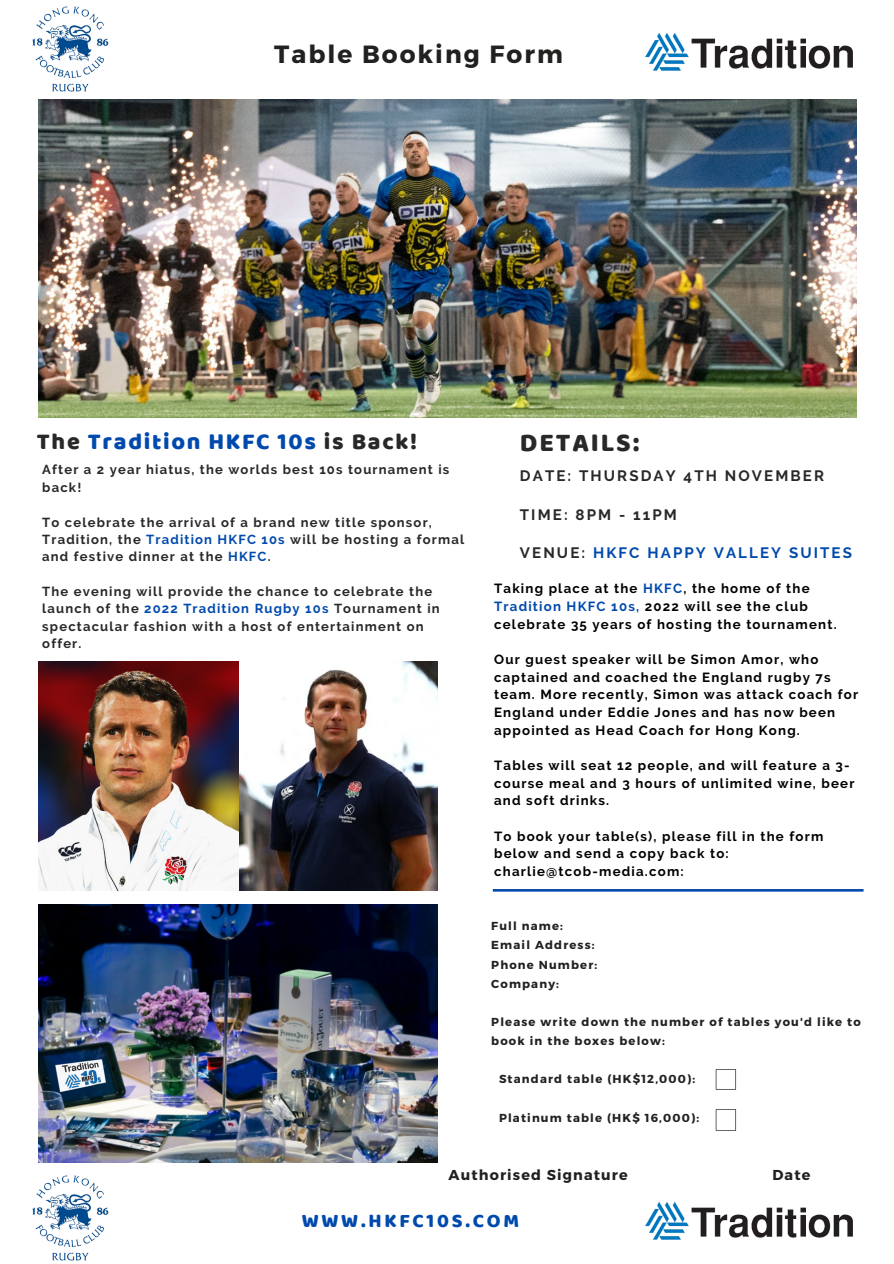
<style>
.page{position:relative;width:894px;height:1264px;background:#fff}
.page>*{position:absolute;margin:0;border:0;box-sizing:border-box;transform-origin:0 0}
.t1{font:26.55px "Baloo Thambi";letter-spacing:.07em;color:#282828}
.t2{font:700 24.9px "Montserrat";letter-spacing:.08em;color:#1f221e}
.t3{font:23.55px "Baloo Thambi";letter-spacing:.07em;color:#004aad}
.t4{font:19.65px "Baloo Thambi";letter-spacing:.14em;color:#004aad}
.t5{font:700 15px "Raleway";letter-spacing:.14em;color:#282828}
.t6{font:700 15px "Raleway";letter-spacing:.14em;color:#004aad}
.t7{font:700 14.4px "Montserrat";letter-spacing:.08em;color:#1f221e}
.t8{font:700 13.2px/17.7px "Raleway";letter-spacing:.09em;color:#000}
.t9{font:700 13.05px/17.4px "Raleway";letter-spacing:.09em;color:#282828}
.t10{font:700 11.55px/19.2px "Montserrat";letter-spacing:.1em;color:#1f221e}
.s1{color:#282828}
.s2{color:#004aad}
</style>
<div class="page">
<svg style="left:715px;top:1069px;width:20px;height:20px"></svg>
<svg style="left:492px;top:889px;width:371px;height:2px"></svg>
<img style="left:39px;top:904px;width:398px;height:258px">
<img style="left:39px;top:100px;width:817px;height:317px">
<img style="left:32px;top:6px;width:77px;height:86px">
<img style="left:635px;top:32px;width:222px;height:80px">
<img style="left:32px;top:1175px;width:77px;height:86px">
<img style="left:645px;top:1201px;width:208px;height:39px">
<img style="left:39px;top:661px;width:398px;height:229px">
<svg style="left:715px;top:1109px;width:20px;height:21px"></svg>
<p class="t2" style="left:274px;top:38px;width:290px">Table Booking Form</p>
<p class="t3" style="left:37px;top:424px;width:381px"><span class="s1">The</span> Tradition HKFC 10s <span class="s1">is Back!</span></p>
<p class="t1" style="left:519px;top:423px;width:121px">DETAILS:</p>
<p class="t9" style="left:42px;top:461px;width:408px">After a 2 year hiatus, the worlds best 10s tournament is back!</p>
<p class="t9" style="left:42px;top:513px;width:423px">To celebrate the arrival of a brand new title sponsor,<br>Tradition, the <span class="s2">Tradition HKFC 10s</span> will be hosting a formal and festive dinner at the <span class="s2">HKFC</span>.</p>
<p class="t9" style="left:42px;top:582px;width:399px">The evening will provide the chance to celebrate the launch of the <span class="s2">2022 Tradition Rugby 10s</span> Tournament in spectacular fashion with a host of entertainment on offer.</p>
<p class="t5" style="left:519px;top:467px;width:305px">DATE: THURSDAY 4TH NOVEMBER</p>
<p class="t5" style="left:519px;top:506px;width:158px">TIME: 8PM - 11PM</p>
<p class="t6" style="left:519px;top:544px;width:333px"><span class="s1">VENUE:</span> HKFC HAPPY VALLEY SUITES</p>
<p class="t8" style="left:494px;top:580px;width:344px">Taking place at the <span class="s2">HKFC</span>, the home of the<br><span class="s2">Tradition HKFC 10s,</span> 2022 will see the club celebrate 35 years of hosting the tournament.</p>
<p class="t8" style="left:494px;top:650px;width:365px">Our guest speaker will be Simon Amor, who captained and coached the England rugby 7s team. More recently, Simon was attack coach for England under Eddie Jones and has now been appointed as Head Coach for Hong Kong.</p>
<p class="t8" style="left:494px;top:756px;width:362px">Tables will seat 12 people, and will feature a 3- course meal and 3 hours of unlimited wine, beer and soft drinks.</p>
<p class="t8" style="left:494px;top:827px;width:331px">To book your table(s), please fill in the form below and send a copy back to:</p>
<p class="t8" style="left:494px;top:862px;width:191px">charlie@tcob-media.com:</p>
<p class="t10" style="left:491px;top:915px;width:73px">Full name:</p>
<p class="t10" style="left:491px;top:935px;width:105px">Email Address:</p>
<p class="t10" style="left:491px;top:954px;width:107px">Phone Number:</p>
<p class="t10" style="left:491px;top:973px;width:69px">Company:</p>
<p class="t10" style="left:491px;top:1011px;width:371px">Please write down the number of tables you'd like to book in the boxes below:</p>
<p class="t10" style="left:499px;top:1069px;width:198px">Standard table (HK$12,000):</p>
<p class="t10" style="left:499px;top:1107px;width:202px">Platinum table (HK$ 16,000):</p>
<p class="t7" style="left:448px;top:1165px;width:181px">Authorised Signature</p>
<p class="t7" style="left:772px;top:1165px;width:39px">Date</p>
<p class="t4" style="left:302px;top:1206px;width:219px">WWW.HKFC10S.COM</p>
</div>
